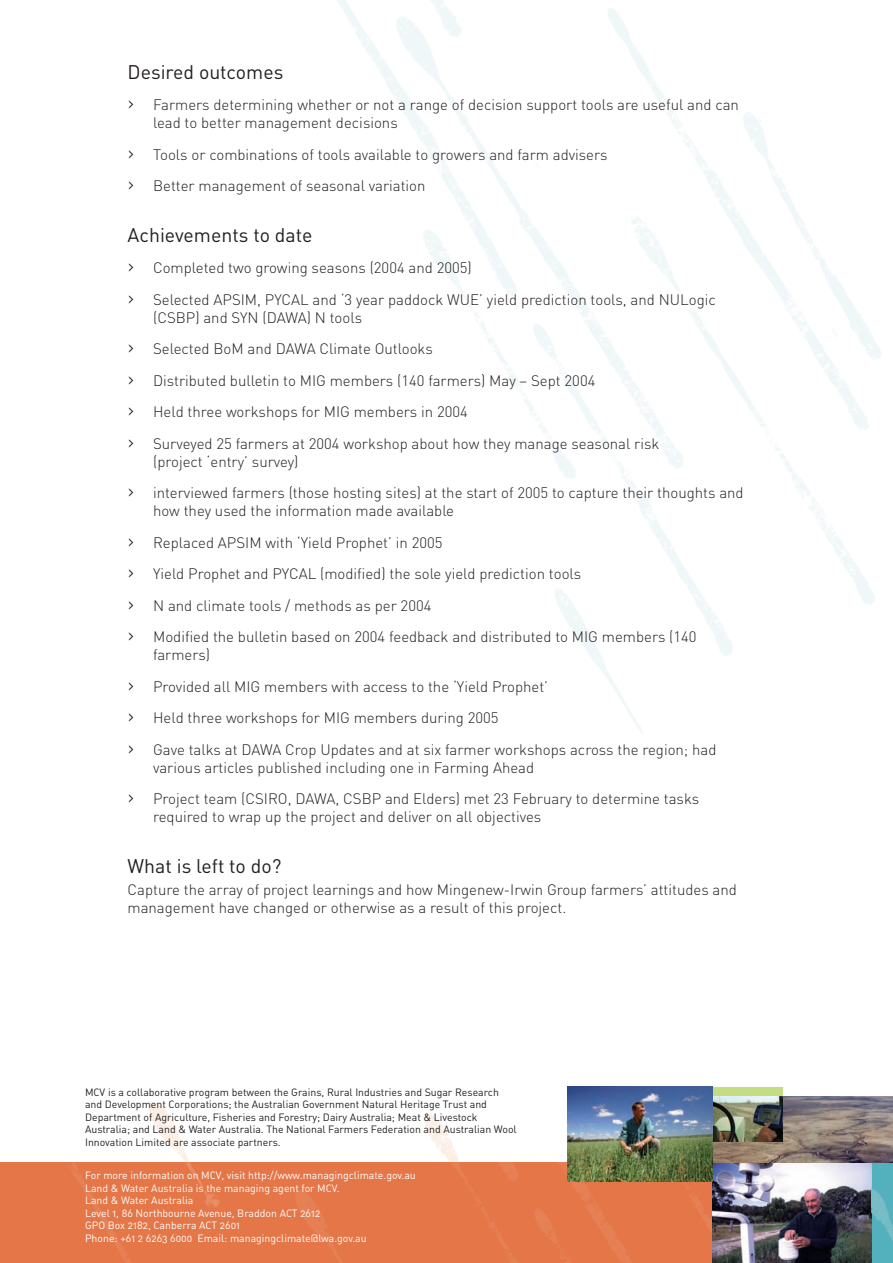
<style>
.page{position:relative;width:893px;height:1263px;background:#fff}
.page>*{position:absolute;margin:0;border:0;box-sizing:border-box;transform-origin:0 0}
._04_body_heading{font:19.5px "DIN";color:#231f20}
._08_tab{font:300 15px/18px "DIN";color:#231f20}
._05_body_text{font:300 15px/18px "DIN";color:#231f20}
._06_bullet_points{font:10.5px/12.6px "DIN Regular Alternate";color:#231f20}
._06_bullet_points-2{font:10.5px "DIN Regular Alternate";color:#fff}
.s1{font-size:21px}
</style>
<div class="page">
<img style="left:424px;top:1114px;width:35px;height:48px">
<img style="left:149px;top:1102px;width:40px;height:60px">
<div style="left:0;top:1162px;width:733px;height:101px;background:#e47648"></div>
<img style="left:69px;top:1162px;width:644px;height:101px">
<div style="left:175px;top:1162px;width:36px;height:47px;background:#e47648"></div>
<div style="left:850px;top:1162px;width:43px;height:101px;background:#53b1bd"></div>
<div style="left:712px;top:1086px;width:70px;height:28px;background:#c4dc83"></div>
<img style="left:713px;top:1162px;width:159px;height:101px">
<img style="left:713px;top:1096px;width:180px;height:66px">
<img style="left:713px;top:1096px;width:69px;height:46px">
<img style="left:872px;top:1189px;width:21px;height:52px">
<img style="left:182px;top:1162px;width:46px;height:56px">
<img style="left:567px;top:1086px;width:146px;height:95px">
<p class="_04_body_heading" style="left:128px;top:61px;width:157px">Desired outcomes</p>
<p class="_08_tab" style="left:153px;top:95px;width:587px;text-indent:-26px"><span class="s1">›</span> Farmers determining whether or not a range of decision support tools are useful and can lead to better management decisions</p>
<p class="_08_tab" style="left:128px;top:145px;width:481px"><span class="s1">›</span> Tools or combinations of tools available to growers and farm advisers</p>
<p class="_08_tab" style="left:128px;top:176px;width:299px"><span class="s1">›</span> Better management of seasonal variation</p>
<p class="_04_body_heading" style="left:128px;top:223px;width:186px">Achievements to date</p>
<p class="_08_tab" style="left:128px;top:258px;width:346px"><span class="s1">›</span> Completed two growing seasons (2004 and 2005)</p>
<p class="_08_tab" style="left:153px;top:290px;width:564px;text-indent:-26px"><span class="s1">›</span> Selected APSIM, PYCAL and ‘3 year paddock WUE’ yield prediction tools, and NULogic (CSBP) and SYN (DAWA) N tools</p>
<p class="_08_tab" style="left:128px;top:339px;width:307px"><span class="s1">›</span> Selected BoM and DAWA Climate Outlooks</p>
<p class="_08_tab" style="left:128px;top:371px;width:469px"><span class="s1">›</span> Distributed bulletin to MIG members (140 farmers) May – Sept 2004</p>
<p class="_08_tab" style="left:128px;top:402px;width:342px"><span class="s1">›</span> Held three workshops for MIG members in 2004</p>
<p class="_08_tab" style="left:153px;top:434px;width:508px;text-indent:-26px"><span class="s1">›</span> Surveyed 25 farmers at 2004 workshop about how they manage seasonal risk (project ‘entry’ survey)</p>
<p class="_08_tab" style="left:153px;top:483px;width:592px;text-indent:-26px"><span class="s1">›</span> interviewed farmers (those hosting sites) at the start of 2005 to capture their thoughts and how they used the information made available</p>
<p class="_08_tab" style="left:128px;top:533px;width:317px"><span class="s1">›</span> Replaced APSIM with ‘Yield Prophet’ in 2005</p>
<p class="_08_tab" style="left:128px;top:564px;width:455px"><span class="s1">›</span> Yield Prophet and PYCAL (modified) the sole yield prediction tools</p>
<p class="_08_tab" style="left:128px;top:596px;width:305px"><span class="s1">›</span> N and climate tools / methods as per 2004</p>
<p class="_08_tab" style="left:153px;top:627px;width:545px;text-indent:-26px"><span class="s1">›</span> Modified the bulletin based on 2004 feedback and distributed to MIG members (140 farmers)</p>
<p class="_08_tab" style="left:128px;top:677px;width:422px"><span class="s1">›</span> Provided all MIG members with access to the ‘Yield Prophet’</p>
<p class="_08_tab" style="left:128px;top:708px;width:372px"><span class="s1">›</span> Held three workshops for MIG members during 2005</p>
<p class="_08_tab" style="left:153px;top:740px;width:565px;text-indent:-26px"><span class="s1">›</span> Gave talks at DAWA Crop Updates and at six farmer workshops across the region; had various articles published including one in Farming Ahead</p>
<p class="_08_tab" style="left:153px;top:789px;width:548px;text-indent:-26px"><span class="s1">›</span> Project team (CSIRO, DAWA, CSBP and Elders) met 23 February to determine tasks required to wrap up the project and deliver on all objectives</p>
<p class="_04_body_heading" style="left:128px;top:854px;width:155px">What is left to do?</p>
<p class="_05_body_text" style="left:128px;top:880px;width:611px">Capture the array of project learnings and how Mingenew-Irwin Group farmers’ attitudes and management have changed or otherwise as a result of this project.</p>
<p class="_06_bullet_points" style="left:85px;top:1085px;width:433px">MCV is a collaborative program between the Grains, Rural Industries and Sugar Research and Development Corporations; the Australian Government Natural Heritage Trust and Department of Agriculture, Fisheries and Forestry; Dairy Australia; Meat &amp; Livestock Australia; and Land &amp; Water Australia. The National Farmers Federation and Australian Wool Innovation Limited are associate partners.</p>
<p class="_06_bullet_points-2" style="left:85px;top:1168px;width:332px">For more information on MCV, visit http://www.managingclimate.gov.au</p>
<p class="_06_bullet_points-2" style="left:85px;top:1181px;width:256px">Land &amp; Water Australia is the managing agent for MCV.</p>
<p class="_06_bullet_points-2" style="left:85px;top:1193px;width:110px">Land &amp; Water Australia</p>
<p class="_06_bullet_points-2" style="left:85px;top:1206px;width:237px">Level 1, 86 Northbourne Avenue, Braddon ACT 2612</p>
<p class="_06_bullet_points-2" style="left:85px;top:1218px;width:157px">GPO Box 2182, Canberra ACT 2601</p>
<p class="_06_bullet_points-2" style="left:85px;top:1231px;width:283px">Phone: +61 2 6263 6000 Email: managingclimate@lwa.gov.au</p>
</div>
